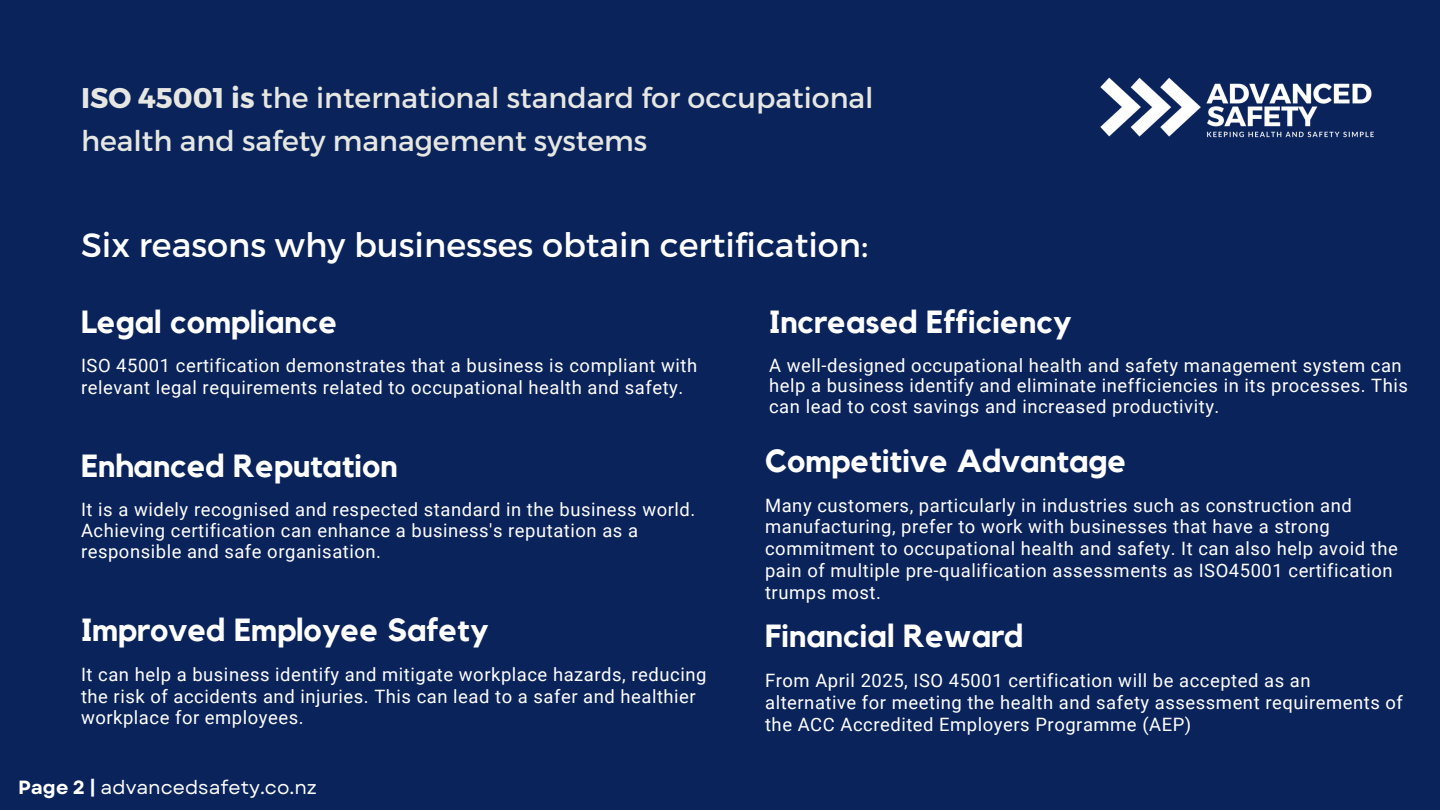
<style>
.page{position:relative;width:1440px;height:810px;background:#0a235b}
.page>*{position:absolute;margin:0;border:0;box-sizing:border-box;transform-origin:0 0}
.t1{font:33.6px "Montserrat";color:#fff}
.t2{font:700 31.9px "Kollektif";color:#fff}
.t3{font:28.5px/42.3px "Montserrat";color:#e6e7e2}
.t4{font:19.1px "Garet";color:#fff}
.t5{font:18.4px/21.8px "Roboto";letter-spacing:.03em;color:#fff}
.s1{font-weight:700}
</style>
<div class="page">
<img style="left:1100px;top:77px;width:274px;height:61px">
<h3 class="t3" style="left:81px;top:76px;width:794px"><span class="s1">ISO 45001 is</span> the international standard for occupational health and safety management systems</h3>
<h1 class="t1" style="left:81px;top:224px;width:789px">Six reasons why businesses obtain certification:</h1>
<p class="t2" style="left:81px;top:307px;width:258px">Legal compliance</p>
<h2 class="t5" style="left:81px;top:355px;width:618px">ISO 45001 certification demonstrates that a business is compliant with relevant legal requirements related to occupational health and safety.</h2>
<h1 class="t2" style="left:81px;top:451px;width:318px">Enhanced Reputation</h1>
<p class="t5" style="left:81px;top:500px;width:616px;line-height:20.8px">It is a widely recognised and respected standard in the business world.<br>Achieving certification can enhance a business's reputation as a responsible and safe organisation.</p>
<h1 class="t2" style="left:81px;top:615px;width:409px">Improved Employee Safety</h1>
<p class="t5" style="left:81px;top:664px;width:627px">It can help a business identify and mitigate workplace hazards, reducing the risk of accidents and injuries. This can lead to a safer and healthier workplace for employees.</p>
<p class="t4" style="left:18px;top:774px;width:300px"><span class="s1">Page 2 |</span> advancedsafety.co.nz</p>
<h1 class="t2" style="left:769px;top:307px;width:304px">Increased Efficiency</h1>
<p class="t5" style="left:769px;top:355px;width:640px;line-height:20.8px">A well-designed occupational health and safety management system can help a business identify and eliminate inefficiencies in its processes. This can lead to cost savings and increased productivity.</p>
<h1 class="t2" style="left:765px;top:446px;width:363px">Competitive Advantage</h1>
<p class="t5" style="left:765px;top:495px;width:634px">Many customers, particularly in industries such as construction and manufacturing, prefer to work with businesses that have a strong commitment to occupational health and safety. It can also help avoid the pain of multiple pre-qualification assessments as ISO45001 certification trumps most.</p>
<p class="t2" style="left:765px;top:622px;width:260px">Financial Reward</p>
<h1 class="t5" style="left:765px;top:670px;width:639px">From April 2025, ISO 45001 certification will be accepted as an alternative for meeting the health and safety assessment requirements of the ACC Accredited Employers Programme (AEP)</h1>
</div>
